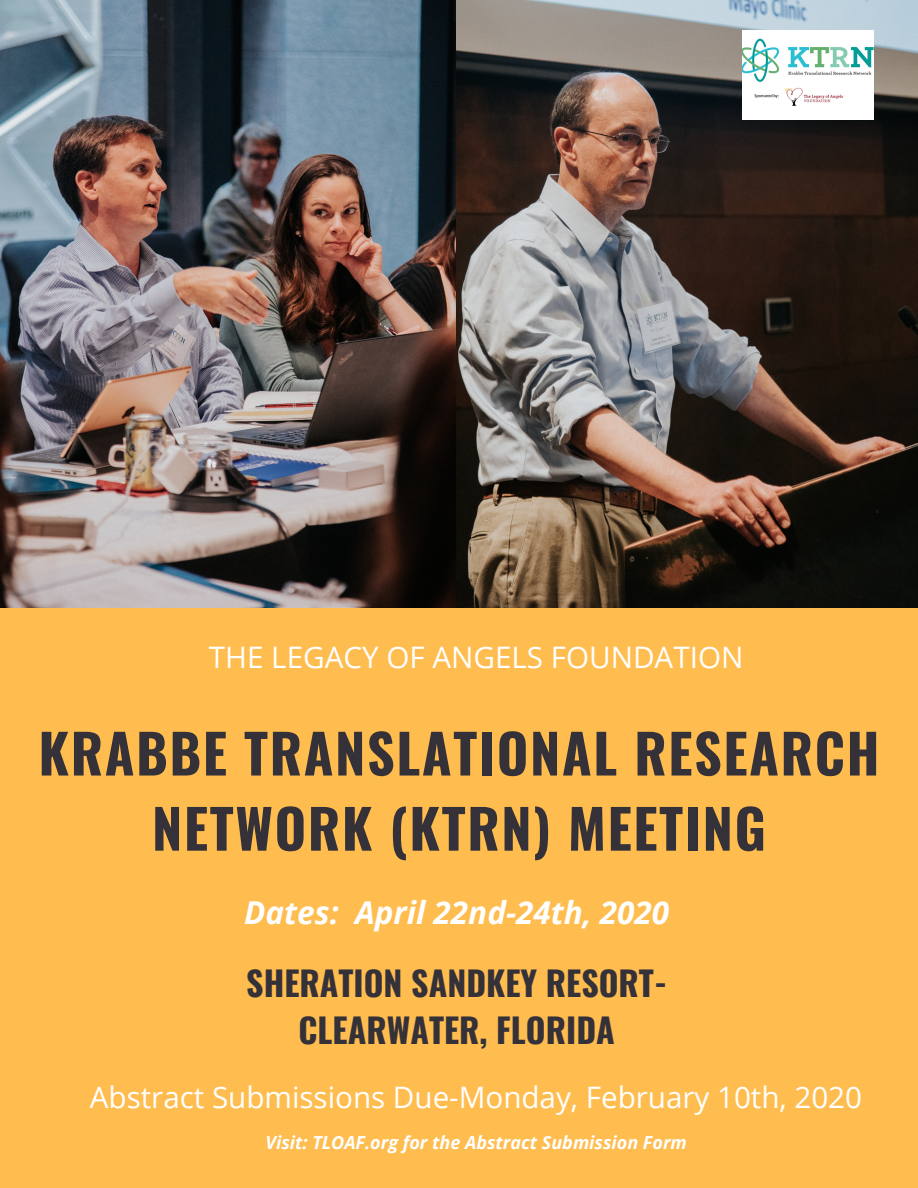
<style>
.page{position:relative;width:918px;height:1188px;background:#fff}
.page>*{position:absolute;margin:0;border:0;box-sizing:border-box;transform-origin:0 0}
.t1{font:700 54px/75.2px "Oswald";letter-spacing:.03em;color:#353139;text-align:center}
.t2{font:700 33.9px/46.5px "Oswald";color:#353139;text-align:center}
.t3{font:italic 700 31.5px "Open Sans";color:#fff}
.t4{font:29.7px "Open Sans";color:#fff}
.t5{font:29.55px "Open Sans";color:#fff}
.t6{font:italic 700 18px "Open Sans";color:#fff}
</style>
<div class="page">
<div style="left:0;top:607px;width:918px;height:581px;background:#ffbd4f"></div>
<img style="left:0;top:0;width:918px;height:608px">
<img style="left:742px;top:31px;width:132px;height:89px">
<p class="t4" style="left:209px;top:637px;width:536px">THE LEGACY OF ANGELS FOUNDATION</p>
<p class="t1" style="left:38px;top:714px;width:843px">KRABBE TRANSLATIONAL RESEARCH<br>NETWORK (KTRN) MEETING</p>
<p class="t3" style="left:244px;top:890px;width:426px">Dates: April 22nd-24th, 2020</p>
<p class="t2" style="left:246px;top:959px;width:422px">SHERATION SANDKEY RESORT-<br>CLEARWATER, FLORIDA</p>
<p class="t5" style="left:90px;top:1076px;width:774px">Abstract Submissions Due-Monday, February 10th, 2020</p>
<p class="t6" style="left:265px;top:1130px;width:423px">Visit: TLOAF.org for the Abstract Submission Form</p>
</div>
